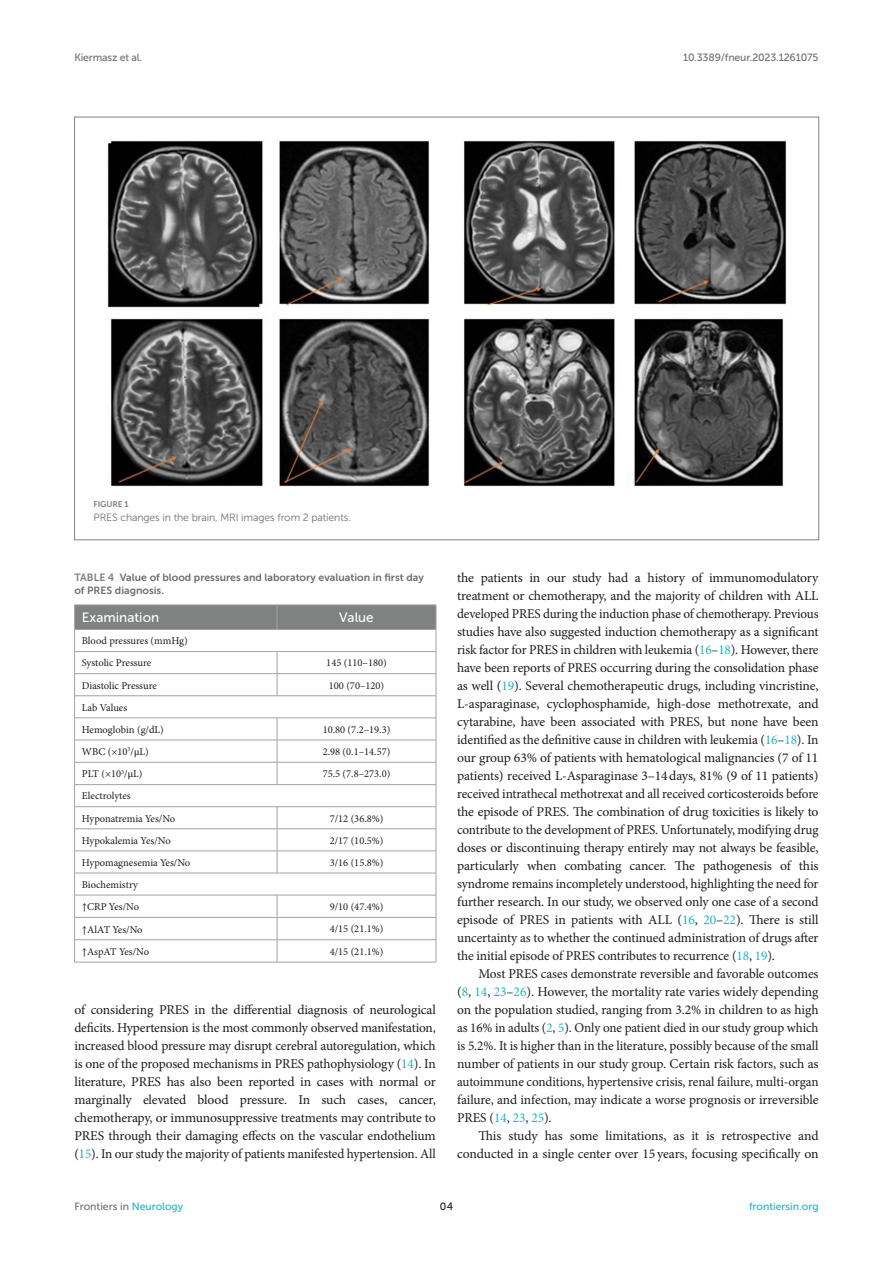
<style>
.page{position:relative;width:893px;height:1263px;background:#fff}
.page>*{position:absolute;margin:0;border:0;box-sizing:border-box;transform-origin:0 0}
.TEXT{font:13.5px/18px "Minion Pro";letter-spacing:-.01em;color:#1b1c1b;text-align:justify}
.TB_CH{font:13.5px "Museo Sans 500";color:#fff}
.TB_TX{font:10.5px "Minion Pro";color:#1b1c1b}
.TT{font:10.5px/13.5px "Museo Sans 700";color:#706f70}
.t1{font:10.5px "Museo Sans 500";letter-spacing:-.015em;color:#706f70}
.FIG_LEG{font:10.5px "Museo Sans 300";letter-spacing:-.01em;color:#706f70}
.t2{font:10.5px "Museo Sans 500";color:#1db5c3}
.t3{font:10.5px "Museo Sans 500";color:#1b1c1b}
.FIG_HD{font:8.25px "Museo Sans 700";letter-spacing:-.01em;color:#7e7f7f}
.s1{color:#7e7f7f}
.s2{font-family:"STIX General"}
.s3{color:#1db5c3}
</style>
<div class="page">
<img style="left:107px;top:140px;width:680px;height:347px">
<hr style="left:277px;top:962px;width:159px;height:1px;background:#a2a3a3">
<hr style="left:74px;top:962px;width:203px;height:1px;background:#a2a3a3">
<svg style="left:74px;top:605px;width:363px;height:357px"></svg>
<hr style="left:74px;top:895px;width:203px;height:1px;background:#a2a3a3">
<hr style="left:277px;top:895px;width:159px;height:1px;background:#a2a3a3">
<p class="t1" style="left:74px;top:51px;width:69px">Kiermasz et al.</p>
<p class="t1" style="left:683px;top:51px;width:137px">10.3389/fneur.2023.1261075</p>
<p class="FIG_HD" style="left:94px;top:500px;width:37px">FIGURE 1</p>
<p class="FIG_LEG" style="left:94px;top:512px;width:259px">PRES changes in the brain, MRI images from 2 patients.</p>
<p class="TT" style="left:74px;top:570px;width:351px"><span class="s1">TABLE 4</span> Value of blood pressures and laboratory evaluation in first day of PRES diagnosis.</p>
<p class="TB_CH" style="left:82px;top:610px;width:79px">Examination</p>
<p class="TB_CH" style="left:339px;top:610px;width:36px">Value</p>
<p class="TB_TX" style="left:82px;top:634px;width:107px">Blood pressures (mmHg)</p>
<p class="TB_TX" style="left:82px;top:656px;width:71px">Systolic Pressure</p>
<p class="TB_TX" style="left:326px;top:656px;width:62px">145 (110–180)</p>
<p class="TB_TX" style="left:82px;top:678px;width:77px">Diastolic Pressure</p>
<p class="TB_TX" style="left:329px;top:678px;width:57px">100 (70–120)</p>
<p class="TB_TX" style="left:82px;top:700px;width:47px">Lab Values</p>
<p class="TB_TX" style="left:82px;top:722px;width:84px">Hemoglobin (g/dL)</p>
<p class="TB_TX" style="left:323px;top:722px;width:69px">10.80 (7.2–19.3)</p>
<p class="TB_TX" style="left:82px;top:745px;width:69px">WBC (×10<sup>3</sup>/<span class="s2">μ</span>L)</p>
<p class="TB_TX" style="left:323px;top:744px;width:69px">2.98 (0.1–14.57)</p>
<p class="TB_TX" style="left:82px;top:767px;width:62px">PLT (×10<sup>3</sup>/<span class="s2">μ</span>L)</p>
<p class="TB_TX" style="left:323px;top:767px;width:69px">75.5 (7.8–273.0)</p>
<p class="TB_TX" style="left:82px;top:789px;width:50px">Electrolytes</p>
<p class="TB_TX" style="left:82px;top:811px;width:95px">Hyponatremia Yes/No</p>
<p class="TB_TX" style="left:330px;top:811px;width:55px">7/12 (36.8%)</p>
<p class="TB_TX" style="left:82px;top:833px;width:90px">Hypokalemia Yes/No</p>
<p class="TB_TX" style="left:330px;top:833px;width:55px">2/17 (10.5%)</p>
<p class="TB_TX" style="left:82px;top:855px;width:110px">Hypomagnesemia Yes/No</p>
<p class="TB_TX" style="left:330px;top:855px;width:55px">3/16 (15.8%)</p>
<p class="TB_TX" style="left:82px;top:877px;width:58px">Biochemistry</p>
<p class="TB_TX" style="left:82px;top:900px;width:59px"><span class="s2">↑</span>CRP Yes/No</p>
<p class="TB_TX" style="left:330px;top:900px;width:55px">9/10 (47.4%)</p>
<p class="TB_TX" style="left:82px;top:922px;width:62px"><span class="s2">↑</span>AlAT Yes/No</p>
<p class="TB_TX" style="left:330px;top:922px;width:55px">4/15 (21.1%)</p>
<p class="TB_TX" style="left:82px;top:944px;width:69px"><span class="s2">↑</span>AspAT Yes/No</p>
<p class="TB_TX" style="left:330px;top:944px;width:55px">4/15 (21.1%)</p>
<p class="TEXT" style="left:74px;top:1001px;width:363px">of considering PRES in the differential diagnosis of neurological deficits. Hypertension is the most commonly observed manifestation, increased blood pressure may disrupt cerebral autoregulation, which is one of the proposed mechanisms in PRES pathophysiology (<span class="s3">14</span>). In literature, PRES has also been reported in cases with normal or marginally elevated blood pressure. In such cases, cancer, chemotherapy, or immunosuppressive treatments may contribute to PRES through their damaging effects on the vascular endothelium (<span class="s3">15</span>). In our study the majority of patients manifested hypertension. All</p>
<p class="TEXT" style="left:457px;top:569px;width:363px">the patients in our study had a history of immunomodulatory treatment or chemotherapy, and the majority of children with ALL developed PRES during the induction phase of chemotherapy. Previous studies have also suggested induction chemotherapy as a significant risk factor for PRES in children with leukemia (<span class="s3">16</span>–<span class="s3">18</span>). However, there have been reports of PRES occurring during the consolidation phase as well (<span class="s3">19</span>). Several chemotherapeutic drugs, including vincristine, L-asparaginase, cyclophosphamide, high-dose methotrexate, and cytarabine, have been associated with PRES, but none have been identified as the definitive cause in children with leukemia (<span class="s3">16</span>–<span class="s3">18</span>). In our group 63% of patients with hematological malignancies (7 of 11 patients) received L-Asparaginase 3–14days, 81% (9 of 11 patients) received intrathecal methotrexat and all received corticosteroids before the episode of PRES. The combination of drug toxicities is likely to contribute to the development of PRES. Unfortunately, modifying drug doses or discontinuing therapy entirely may not always be feasible, particularly when combating cancer. The pathogenesis of this syndrome remains incompletely understood, highlighting the need for further research. In our study, we observed only one case of a second episode of PRES in patients with ALL (<span class="s3">16</span>, <span class="s3">20</span>–<span class="s3">22</span>). There is still uncertainty as to whether the continued administration of drugs after the initial episode of PRES contributes to recurrence (<span class="s3">18</span>, <span class="s3">19</span>).</p>
<p class="TEXT" style="left:457px;top:965px;width:363px;text-indent:21px">Most PRES cases demonstrate reversible and favorable outcomes (<span class="s3">8</span>, <span class="s3">14</span>, <span class="s3">23</span>–<span class="s3">26</span>). However, the mortality rate varies widely depending on the population studied, ranging from 3.2% in children to as high as 16% in adults (<span class="s3">2</span>, <span class="s3">5</span>). Only one patient died in our study group which is 5.2%. It is higher than in the literature, possibly because of the small number of patients in our study group. Certain risk factors, such as autoimmune conditions, hypertensive crisis, renal failure, multi-organ failure, and infection, may indicate a worse prognosis or irreversible PRES (<span class="s3">14</span>, <span class="s3">23</span>, <span class="s3">25</span>).</p>
<p class="TEXT" style="left:457px;top:1127px;width:363px;text-align:right">This study has some limitations, as it is retrospective and conducted in a single center over 15years, focusing specifically on</p>
<p class="t1" style="left:74px;top:1200px;width:110px">Frontiers in <span class="s3">Neurology</span></p>
<p class="t3" style="left:440px;top:1200px;width:15px">04</p>
<p class="t2" style="left:749px;top:1200px;width:71px">frontiersin.org</p>
</div>
